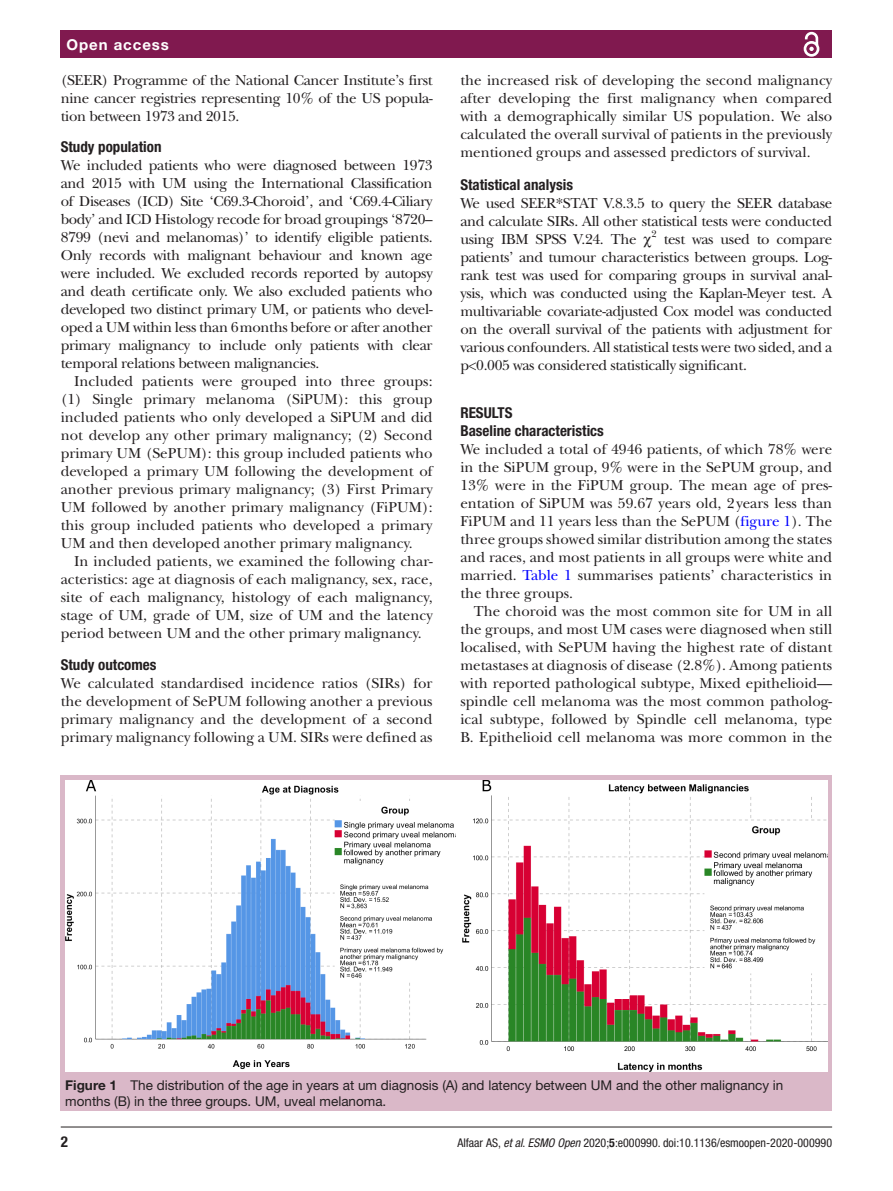
<style>
.page{position:relative;width:893px;height:1191px;background:#fff}
.page>*{position:absolute;margin:0;border:0;box-sizing:border-box;transform-origin:0 0}
.t1{font:15px/18px "New Baskerville";color:#231f20;text-align:justify}
.t2{font:700 condensed 15px/18px "Helvetica Neue LT Std";color:#231f20}
.t3{font:700 15px "Helvetica Neue LT Std";letter-spacing:.065em;color:#fff}
.t4{font:13.5px/16.5px "Helvetica Neue LT Std";color:#231f20}
.t5{font:condensed 12px "Helvetica Neue LT Std";color:#231f20}
.s1{color:#00f}
.s2{font-weight:700}
.s3{font-style:italic}
</style>
<div class="page">
<div style="left:61px;top:31px;width:771px;height:27px;background:#80194f"></div>
<hr style="left:61px;top:1126px;width:771px;height:1px;background:#231f20">
<svg style="left:803px;top:31px;width:17px;height:26px"></svg>
<div style="left:61px;top:775px;width:771px;height:335px;background:#dab8c8"></div>
<img style="left:65px;top:780px;width:763px;height:291px">
<p class="t3" style="left:66px;top:35px;width:104px">Open access</p>
<p class="t1" style="left:61px;top:71px;width:373px">(SEER) Programme of the National Cancer Institute’s first nine cancer registries representing 10% of the US popula&shy;tion between 1973 and 2015.</p>
<p class="t2" style="left:61px;top:137px;width:102px">Study population</p>
<p class="t1" style="left:61px;top:156px;width:373px">We included patients who were diagnosed between 1973 and 2015 with UM using the International Classification of Diseases (ICD) Site ‘C69.3-Choroid’, and ‘C69.4-Ciliary body’ and ICD Histology recode for broad groupings ‘8720– 8799 (nevi and melanomas)’ to identify eligible patients.<br>Only records with malignant behaviour and known age were included. We excluded records reported by autopsy and death certificate only. We also excluded patients who developed two distinct primary UM, or patients who devel&shy;oped a UM within less than 6months before or after another primary malignancy to include only patients with clear temporal relations between malignancies.</p>
<p class="t1" style="left:61px;top:372px;width:373px;text-indent:14px">Included patients were grouped into three groups: (1) Single primary melanoma (SiPUM): this group included patients who only developed a SiPUM and did not develop any other primary malignancy; (2) Second primary UM (SePUM): this group included patients who developed a primary UM following the development of another previous primary malignancy; (3) First Primary UM followed by another primary malignancy (FiPUM): this group included patients who developed a primary UM and then developed another primary malignancy.</p>
<p class="t1" style="left:61px;top:552px;width:373px;text-indent:14px">In included patients, we examined the following char&shy;acteristics: age at diagnosis of each malignancy, sex, race, site of each malignancy, histology of each malignancy, stage of UM, grade of UM, size of UM and the latency period between UM and the other primary malignancy.</p>
<p class="t2" style="left:61px;top:655px;width:97px">Study outcomes</p>
<p class="t1" style="left:61px;top:674px;width:373px">We calculated standardised incidence ratios (SIRs) for the development of SePUM following another a previous primary malignancy and the development of a second primary malignancy following a UM. SIRs were defined as</p>
<p class="t1" style="left:460px;top:71px;width:373px">the increased risk of developing the second malignancy after developing the first malignancy when compared with a demographically similar US population. We also calculated the overall survival of patients in the previously mentioned groups and assessed predictors of survival.</p>
<p class="t2" style="left:460px;top:175px;width:114px">Statistical analysis</p>
<p class="t1" style="left:460px;top:194px;width:373px">We used SEER*STAT V.8.3.5 to query the SEER database and calculate SIRs. All other statistical tests were conducted using IBM SPSS V.24. The <sup>2</sup></p>
<p class="t1" style="left:460px;top:230px;width:373px;text-indent:203px">test was used to compare patients’ and tumour characteristics between groups. Log&shy;rank test was used for comparing groups in survival anal&shy;ysis, which was conducted using the Kaplan-Meyer test. A multivariable covariate-adjusted Cox model was conducted on the overall survival of the patients with adjustment for various confounders. All statistical tests were two sided, and a p&lt;0.005 was considered statistically significant.</p>
<p class="t2" style="left:460px;top:403px;width:145px">RESULTS<br>Baseline characteristics</p>
<p class="t1" style="left:460px;top:440px;width:373px">We included a total of 4946 patients, of which 78% were in the SiPUM group, 9% were in the SePUM group, and 13% were in the FiPUM group. The mean age of pres&shy;entation of SiPUM was 59.67 years old, 2years less than FiPUM and 11 years less than the SePUM (<span class="s1">figure 1</span>). The three groups showed similar distribution among the states and races, and most patients in all groups were white and married. <span class="s1">Table 1</span> summarises patients’ characteristics in the three groups.</p>
<p class="t1" style="left:460px;top:602px;width:373px;text-indent:14px">The choroid was the most common site for UM in all the groups, and most UM cases were diagnosed when still localised, with SePUM having the highest rate of distant metastases at diagnosis of disease (2.8%). Among patients with reported pathological subtype, Mixed epithelioid— spindle cell melanoma was the most common patholog&shy;ical subtype, followed by Spindle cell melanoma, type B. Epithelioid cell melanoma was more common in the</p>
<p class="t4" style="left:65px;top:1076px;width:720px"><span class="s2">Figure 1</span> The distribution of the age in years at um diagnosis (A) and latency between UM and the other malignancy in months (B) in the three groups. UM, uveal melanoma.</p>
<p class="t2" style="left:61px;top:1132px;width:9px">2</p>
<p class="t5" style="left:457px;top:1135px;width:376px">Alfaar AS, <span class="s3">et al</span>. <span class="s3">ESMO Open</span> 2020;<span class="s2">5</span>:e000990. doi:10.1136/esmoopen-2020-000990</p>
</div>
